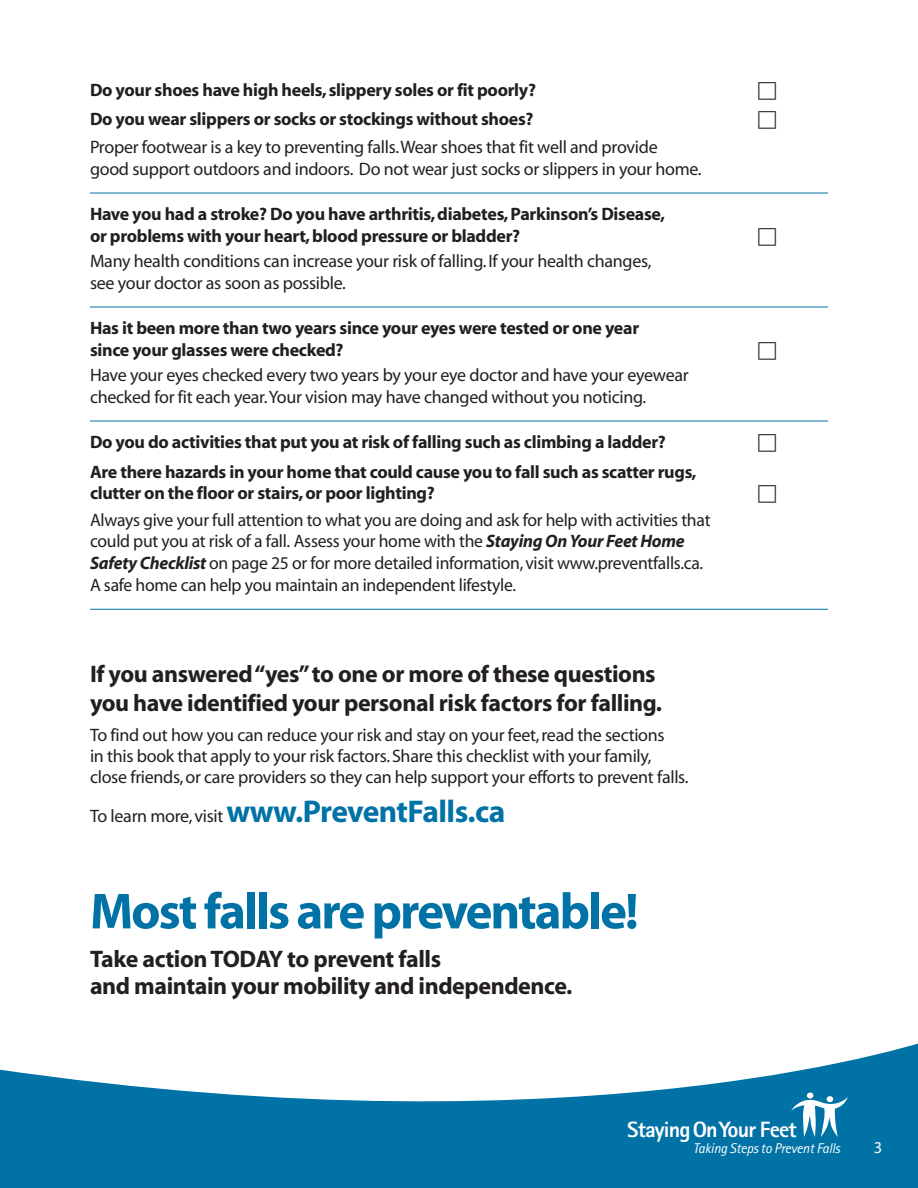
<style>
.page{position:relative;width:918px;height:1188px;background:#fff}
.page>*{position:absolute;margin:0;border:0;box-sizing:border-box;transform-origin:0 0}
.t1{font:700 51px "Myriad";letter-spacing:-.04em;color:#0072a6}
.t2{font:700 31.5px "Myriad";letter-spacing:-.02em;color:#0072a6}
.t3{font:700 24px/28.5px "Myriad";letter-spacing:-.015em;color:#231f20}
.t4{font:800 22.2px "Rotis Sans Serif";letter-spacing:-.04em;color:#fff}
.t5{font:19.5px "Universal Newswith Comm Pi";color:#231f20}
.t6{font:18px/21.8px "Myriad";letter-spacing:-.015em;color:#231f20}
.t7{font:700 18px/21.8px "Myriad";letter-spacing:-.015em;color:#231f20}
.t8{font:16.5px "Myriad";color:#fff}
.t9{font:italic 14.1px "Rotis Sans Serif";letter-spacing:-.02em;color:#fff}
.s1{font-weight:700;font-style:italic}
.s2{font-weight:400;font-size:18px;color:#231f20}
</style>
<div class="page">
<svg style="left:0;top:1043px;width:918px;height:145px;fill:#0072a6"></svg>
<hr style="left:90px;top:193px;width:738px;height:1px;background:#0072a6">
<hr style="left:90px;top:307px;width:738px;height:1px;background:#0072a6">
<hr style="left:90px;top:421px;width:738px;height:1px;background:#0072a6">
<hr style="left:90px;top:609px;width:738px;height:1px;background:#0072a6">
<svg style="left:791px;top:1093px;width:57px;height:44px"></svg>
<p class="t7" style="left:90px;top:80px;width:448px">Do your shoes have high heels, slippery soles or fit poorly?</p>
<p class="t5" style="left:758px;top:81px;width:21px">□</p>
<p class="t7" style="left:90px;top:110px;width:445px">Do you wear slippers or socks or stockings without shoes?</p>
<p class="t5" style="left:758px;top:110px;width:21px">□</p>
<p class="t6" style="left:90px;top:137px;width:613px">Proper footwear is a key to preventing falls. Wear shoes that fit well and provide<br>good support outdoors and indoors. Do not wear just socks or slippers in your home.</p>
<p class="t7" style="left:90px;top:205px;width:577px">Have you had a stroke? Do you have arthritis, diabetes, Parkinson’s Disease, or problems with your heart, blood pressure or bladder?</p>
<p class="t5" style="left:758px;top:227px;width:21px">□</p>
<p class="t6" style="left:90px;top:251px;width:563px">Many health conditions can increase your risk of falling. If your health changes, see your doctor as soon as possible.</p>
<p class="t7" style="left:90px;top:319px;width:551px">Has it been more than two years since your eyes were tested or one year since your glasses were checked?</p>
<p class="t5" style="left:758px;top:341px;width:21px">□</p>
<p class="t6" style="left:90px;top:365px;width:600px">Have your eyes checked every two years by your eye doctor and have your eyewear checked for fit each year. Your vision may have changed without you noticing.</p>
<p class="t7" style="left:90px;top:433px;width:577px">Do you do activities that put you at risk of falling such as climbing a ladder?</p>
<p class="t5" style="left:758px;top:434px;width:21px">□</p>
<p class="t7" style="left:90px;top:462px;width:608px">Are there hazards in your home that could cause you to fall such as scatter rugs, clutter on the floor or stairs, or poor lighting?</p>
<p class="t5" style="left:758px;top:485px;width:21px">□</p>
<p class="t6" style="left:90px;top:510px;width:622px">Always give your full attention to what you are doing and ask for help with activities that could put you at risk of a fall. Assess your home with the <span class="s1">Staying On Your Feet Home Safety Checklist</span> on page 25 or for more detailed information, visit www.preventfalls.ca.<br>A safe home can help you maintain an independent lifestyle.</p>
<h3 class="t3" style="left:90px;top:662px;width:574px">If you answered “yes” to one or more of these questions you have identified your personal risk factors for falling.</h3>
<p class="t6" style="left:90px;top:726px;width:600px;line-height:21px">To find out how you can reduce your risk and stay on your feet, read the sections<br>in this book that apply to your risk factors. Share this checklist with your family, close friends, or care providers so they can help support your efforts to prevent falls.</p>
<h2 class="t2" style="left:90px;top:800px;width:417px"><span class="s2">To learn more, visit</span> www.PreventFalls.ca</h2>
<h1 class="t1" style="left:90px;top:892px;width:550px">Most falls are preventable!</h1>
<h3 class="t3" style="left:90px;top:948px;width:484px;line-height:27px">Take action TODAY to prevent falls<br>and maintain your mobility and independence.</h3>
<p class="t4" style="left:627px;top:1122px;width:171px">Staying On Your Feet</p>
<p class="t9" style="left:693px;top:1143px;width:149px">Taking Steps to Prevent Falls</p>
<p class="t8" style="left:874px;top:1141px;width:10px">3</p>
</div>
